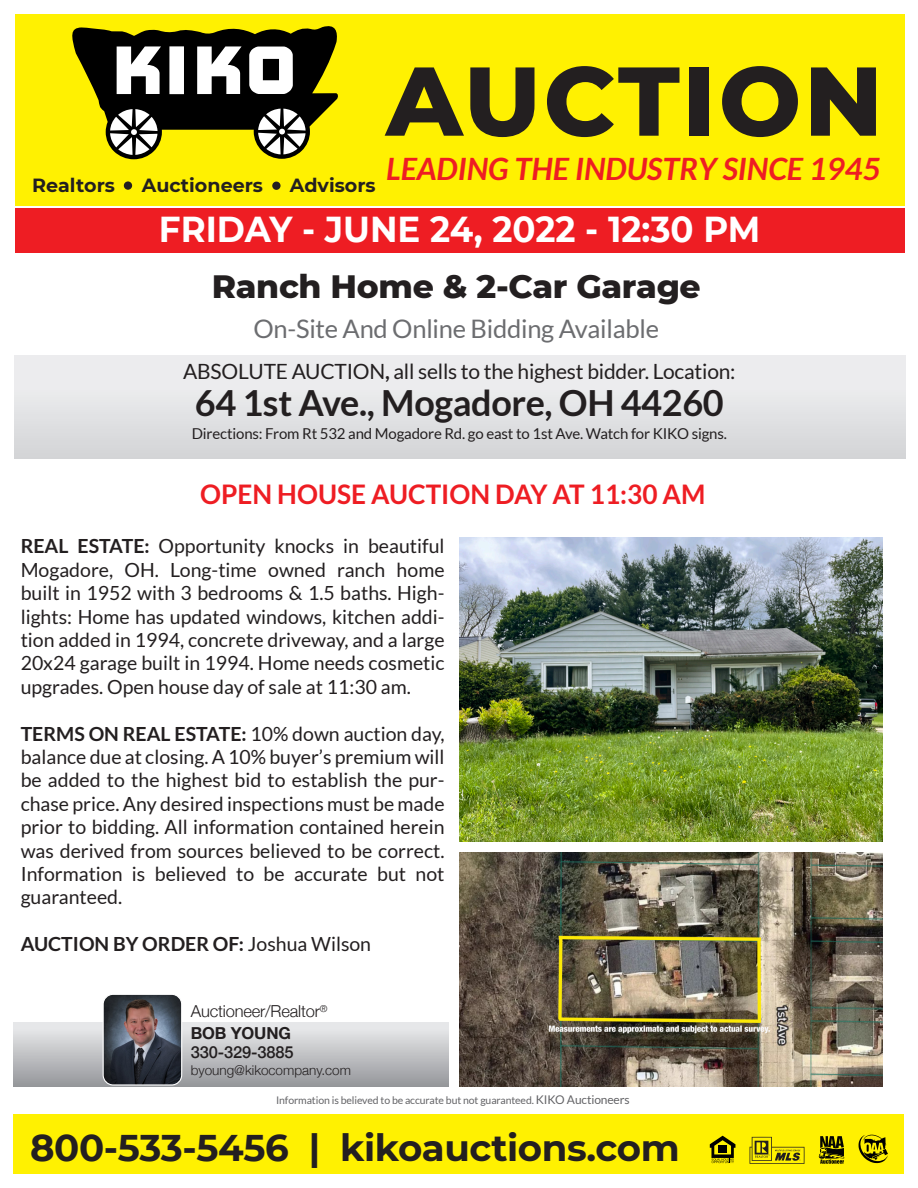
<style>
.page{position:relative;width:918px;height:1188px;background:#fff}
.page>*{position:absolute;margin:0;border:0;box-sizing:border-box;transform-origin:0 0}
.t1{font:800 97.5px "Montserrat";letter-spacing:.03em;color:#231f20}
.t2{font:700 37.2px "Montserrat";letter-spacing:-.01em;color:#231f20}
.t3{font:700 36px "Lato";letter-spacing:-.01em;color:#231f20}
.t4{font:700 36px "Montserrat";color:#fff;scale:.95 1}
.t5{font:800 33px "Montserrat";letter-spacing:-.01em;color:#231f20}
.t6{font:italic 700 30.9px "Lato";color:#ee1d23}
.t7{font:700 27px "Lato";color:#ee1d23}
.t8{font:25.5px "Lato";letter-spacing:-.01em;color:#6c6d70}
.t9{font:21px "Lato";letter-spacing:-.01em;color:#231f20}
.t10{font:19.5px/23.4px "Lato";color:#231f20;text-align:justify}
.t11{font:700 19.5px "Lato";color:#231f20}
.t12{font:700 19.05px "Montserrat";color:#231f20}
.t13{font:300 16.5px "Helvetica Neue";letter-spacing:-.01em;color:#231f20}
.t14{font:500 16.5px "Helvetica Neue";letter-spacing:-.01em;color:#231f20}
.t15{font:700 16.5px "Helvetica Neue";letter-spacing:-.01em;color:#231f20}
.t16{font:15px "Lato";letter-spacing:-.01em;color:#231f20}
.t17{font:300 13.5px "Helvetica Neue";color:#231f20}
.t18{font:10.5px "Lato";letter-spacing:-.01em;color:#636366}
.s1{font-weight:700}
.s2{font-weight:400}
.s3{font-size:12px}
</style>
<div class="page">
<div style="left:14px;top:1022px;width:434px;height:65px;background:linear-gradient(to bottom,#eeeff0,#95979a)"></div>
<img style="left:460px;top:853px;width:423px;height:234px">
<img style="left:103px;top:996px;width:79px;height:89px">
<div style="left:103px;top:994px;width:79px;height:92px;border:1px solid #fff;border-radius:10px"></div>
<div style="left:14px;top:355px;width:891px;height:103px;background:linear-gradient(to bottom,#f2f2f3,#d5d6d8)"></div>
<div style="left:15px;top:208px;width:889px;height:45px;background:#ee1d23"></div>
<div style="left:14px;top:1114px;width:890px;height:60px;background:#fff101"></div>
<svg style="left:710px;top:1136px;width:25px;height:27px"></svg>
<svg style="left:750px;top:1137px;width:54px;height:27px"></svg>
<svg style="left:818px;top:1136px;width:26px;height:28px"></svg>
<svg style="left:859px;top:1135px;width:29px;height:29px"></svg>
<img style="left:459px;top:538px;width:424px;height:304px">
<div style="left:15px;top:14px;width:889px;height:192px;background:#fff101"></div>
<svg style="left:72px;top:26px;width:266px;height:133px"></svg>
<div style="left:124px;top:181px;width:8px;height:9px;background:#231f20;border-radius:50%"></div>
<div style="left:272px;top:182px;width:9px;height:8px;background:#231f20;border-radius:50%"></div>
<p class="t12" style="left:32px;top:171px;width:84px">Realtors</p>
<p class="t12" style="left:142px;top:171px;width:123px">Auctioneers</p>
<p class="t12" style="left:290px;top:171px;width:87px">Advisors</p>
<p class="t1" style="left:386px;top:30px;width:498px">AUCTION</p>
<p class="t6" style="left:386px;top:151px;width:496px">LEADING THE INDUSTRY SINCE 1945</p>
<p class="t4" style="left:159px;top:204px;width:635px">FRIDAY - JUNE 24, 2022 - 12:30 PM</p>
<p class="t5" style="left:212px;top:262px;width:491px">Ranch Home &amp; 2-Car Garage</p>
<p class="t8" style="left:253px;top:314px;width:407px">On-Site And Online Bidding Available</p>
<p class="t9" style="left:183px;top:359px;width:554px">ABSOLUTE AUCTION<span class="s1">,</span> all sells to the highest bidder. Location:</p>
<p class="t3" style="left:195px;top:382px;width:530px">64 1st Ave., Mogadore, OH 44260</p>
<p class="t16" style="left:192px;top:425px;width:537px">Directions: From Rt 532 and Mogadore Rd. go east to 1st Ave. Watch for KIKO signs.</p>
<p class="t7" style="left:200px;top:479px;width:507px">OPEN HOUSE AUCTION DAY AT 11:30 AM</p>
<p class="t10" style="left:21px;top:534px;width:425px"><span class="s1">REAL ESTATE:</span> Opportunity knocks in beautiful Mogadore, OH. Long-time owned ranch home built in 1952 with 3 bedrooms &amp; 1.5 baths. High&shy;lights: Home has updated windows, kitchen addi&shy;tion added in 1994, concrete driveway, and a large 20x24 garage built in 1994. Home needs cosmetic upgrades. Open house day of sale at 11:30 am.</p>
<p class="t10" style="left:21px;top:722px;width:425px"><span class="s1">TERMS ON REAL ESTATE:</span> 10% down auction day, balance due at closing. A 10% buyer’s premium will be added to the highest bid to establish the pur&shy;chase price. Any desired inspections must be made prior to bidding. All information contained herein was derived from sources believed to be correct.<br>Information is believed to be accurate but not guaranteed.</p>
<p class="t11" style="left:21px;top:933px;width:352px">AUCTION BY ORDER OF: <span class="s2">Joshua Wilson</span></p>
<p class="t13" style="left:191px;top:998px;width:138px">Auctioneer/Realtor<sup>®</sup></p>
<p class="t15" style="left:191px;top:1020px;width:102px">BOB YOUNG</p>
<p class="t14" style="left:191px;top:1039px;width:104px">330-329-3885</p>
<p class="t17" style="left:191px;top:1060px;width:162px">byoung@kikocompany.com</p>
<p class="t18" style="left:276px;top:1095px;width:355px">Information is believed to be accurate but not guaranteed. <span class="s3">KIKO Auctioneers</span></p>
<p class="t2" style="left:30px;top:1121px;width:651px">800-533-5456 | kikoauctions.com</p>
</div>
